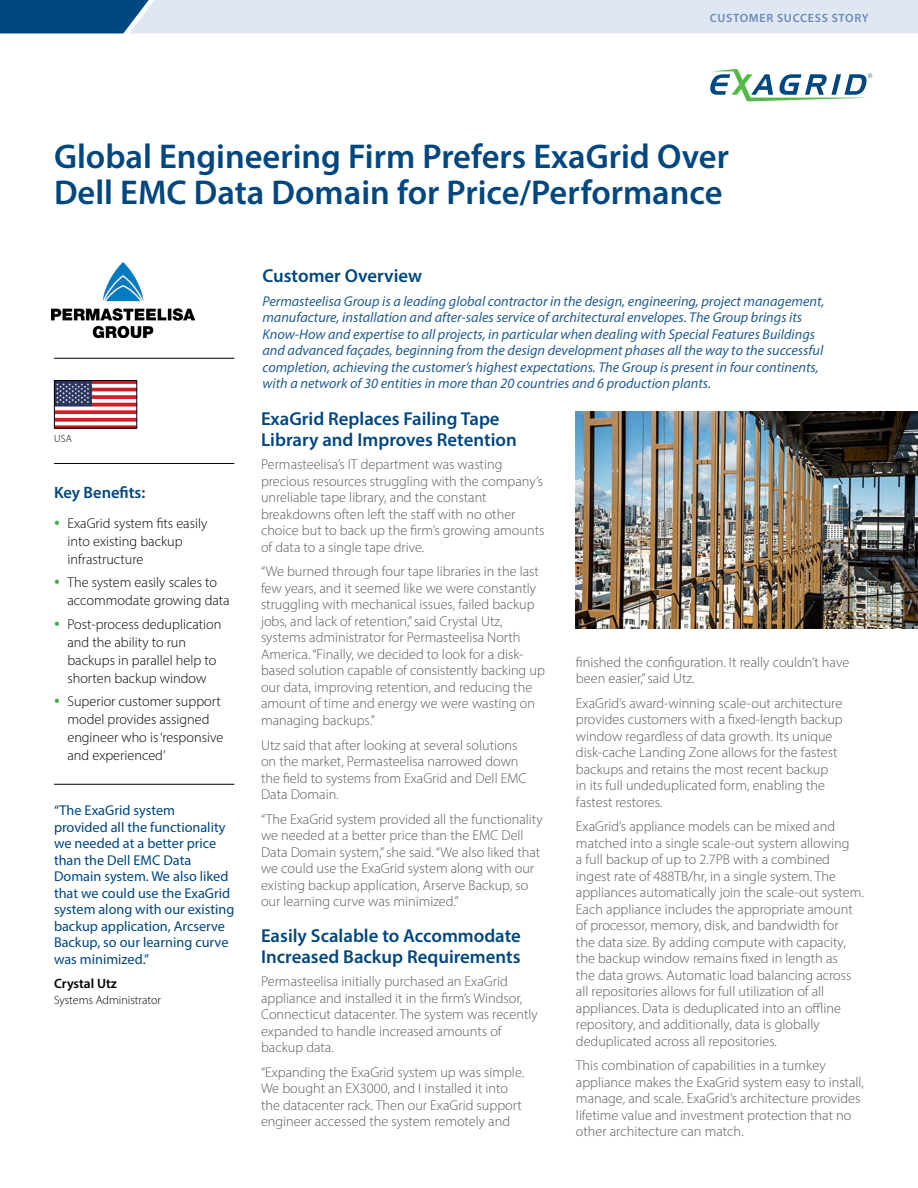
<style>
.page{position:relative;width:918px;height:1188px;background:#fff}
.page>*{position:absolute;margin:0;border:0;box-sizing:border-box;transform-origin:0 0}
.t1{font:600 34.5px/36px "Myriad Pro";color:#00467f}
.t2{font:600 18.75px/21px "Myriad Pro";color:#00467f}
.t3{font:600 16.5px "Myriad Pro";color:#00467f}
.t4{font:300 14.25px/16.5px "Myriad Pro";color:#58595b}
.t5{font:italic 14.25px/16.5px "Myriad Pro";color:#235d92}
.t6{font:300 14.25px/18px "Myriad Pro";color:#000}
.t7{font:14.25px/16.5px "Myriad Pro";color:#00467f}
.t8{font:600 13.5px "Myriad Pro";color:#000}
.t9{font:300 12px "Myriad Pro";color:#000}
.t10{font:600 12px "Myriad Pro";letter-spacing:.06em;color:#6c89b4}
.t11{font:300 10.5px "Myriad Pro";color:#000}
</style>
<div class="page">
<svg style="left:0;top:0;width:918px;height:33px;background:#bed0e0"></svg>
<svg style="left:710px;top:69px;width:162px;height:33px"></svg>
<img style="left:52px;top:263px;width:143px;height:75px">
<img style="left:576px;top:411px;width:342px;height:218px">
<hr style="left:54px;top:463px;width:180px;height:1px;background:#000">
<hr style="left:54px;top:784px;width:180px;height:1px;background:#000">
<img style="left:56px;top:382px;width:79px;height:44px">
<div style="left:54px;top:380px;width:83px;height:48px;border:1px solid #000"></div>
<hr style="left:54px;top:358px;width:180px;height:1px;background:#000">
<p class="t10" style="left:710px;top:10px;width:161px">CUSTOMER SUCCESS STORY</p>
<h1 class="t1" style="left:54px;top:138px;width:676px">Global Engineering Firm Prefers ExaGrid Over<br>Dell EMC Data Domain for Price/Performance</h1>
<p class="t11" style="left:54px;top:432px;width:20px">USA</p>
<p class="t3" style="left:54px;top:482px;width:93px">Key Benefits:</p>
<p class="t6" style="left:67px;top:514px;width:141px">ExaGrid system fits easily into existing backup infrastructure</p>
<p class="t6" style="left:67px;top:573px;width:164px">The system easily scales to accommodate growing data</p>
<p class="t6" style="left:67px;top:615px;width:155px">Post-process deduplication and the ability to run backups in parallel help to shorten backup window</p>
<p class="t6" style="left:67px;top:692px;width:157px">Superior customer support model provides assigned engineer who is ‘responsive and experienced’</p>
<p class="t7" style="left:54px;top:802px;width:182px">“The ExaGrid system<br>provided all the functionality we needed at a better price than the Dell EMC Data<br>Domain system. We also liked that we could use the ExaGrid system along with our existing backup application, Arcserve<br>Backup, so our learning curve was minimized.”</p>
<p class="t8" style="left:54px;top:975px;width:64px">Crystal Utz</p>
<p class="t9" style="left:54px;top:992px;width:109px">Systems Administrator</p>
<h2 class="t2" style="left:262px;top:265px;width:161px">Customer Overview</h2>
<p class="t5" style="left:262px;top:292px;width:564px">Permasteelisa Group is a leading global contractor in the design, engineering, project management, manufacture, installation and after-sales service of architectural envelopes. The Group brings its Know-How and expertise to all projects, in particular when dealing with Special Features Buildings and advanced façades, beginning from the design development phases all the way to the successful completion, achieving the customer’s highest expectations. The Group is present in four continents, with a network of 30 entities in more than 20 countries and 6 production plants.</p>
<h2 class="t2" style="left:261px;top:408px;width:257px">ExaGrid Replaces Failing Tape<br>Library and Improves Retention</h2>
<p class="t4" style="left:261px;top:456px;width:285px">Permasteelisa’s IT department was wasting precious resources struggling with the company’s unreliable tape library, and the constant breakdowns often left the staff with no other choice but to back up the firm’s growing amounts of data to a single tape drive.</p>
<p class="t4" style="left:261px;top:563px;width:285px">“We burned through four tape libraries in the last few years, and it seemed like we were constantly struggling with mechanical issues, failed backup jobs, and lack of retention,” said Crystal Utz, systems administrator for Permasteelisa North America. “Finally, we decided to look for a disk&shy;based solution capable of consistently backing up our data, improving retention, and reducing the amount of time and energy we were wasting on managing backups.”</p>
<p class="t4" style="left:261px;top:736px;width:267px">Utz said that after looking at several solutions on the market, Permasteelisa narrowed down the field to systems from ExaGrid and Dell EMC Data Domain.</p>
<p class="t4" style="left:261px;top:811px;width:283px">“The ExaGrid system provided all the functionality we needed at a better price than the EMC Dell Data Domain system,” she said. “We also liked that we could use the ExaGrid system along with our existing backup application, Arserve Backup, so our learning curve was minimized.”</p>
<h2 class="t2" style="left:261px;top:925px;width:261px">Easily Scalable to Accommodate<br>Increased Backup Requirements</h2>
<p class="t4" style="left:261px;top:973px;width:278px">Permasteelisa initially purchased an ExaGrid appliance and installed it in the firm’s Windsor, Connecticut datacenter. The system was recently expanded to handle increased amounts of backup data.</p>
<p class="t4" style="left:261px;top:1064px;width:265px">“Expanding the ExaGrid system up was simple.<br>We bought an EX3000, and I installed it into the datacenter rack. Then our ExaGrid support engineer accessed the system remotely and</p>
<p class="t4" style="left:576px;top:653px;width:275px">finished the configuration. It really couldn’t have been easier,” said Utz.</p>
<p class="t4" style="left:576px;top:695px;width:268px">ExaGrid’s award-winning scale-out architecture provides customers with a fixed-length backup window regardless of data growth. Its unique disk-cache Landing Zone allows for the fastest backups and retains the most recent backup<br>in its full undeduplicated form, enabling the fastest restores.</p>
<p class="t4" style="left:576px;top:818px;width:290px">ExaGrid’s appliance models can be mixed and matched into a single scale-out system allowing<br>a full backup of up to 2.7PB with a combined ingest rate of 488TB/hr, in a single system. The appliances automatically join the scale-out system.<br>Each appliance includes the appropriate amount of processor, memory, disk, and bandwidth for<br>the data size. By adding compute with capacity, the backup window remains fixed in length as<br>the data grows. Automatic load balancing across all repositories allows for full utilization of all appliances. Data is deduplicated into an offline repository, and additionally, data is globally deduplicated across all repositories.</p>
<p class="t4" style="left:576px;top:1057px;width:289px">This combination of capabilities in a turnkey appliance makes the ExaGrid system easy to install, manage, and scale. ExaGrid’s architecture provides lifetime value and investment protection that no other architecture can match.</p>
</div>
